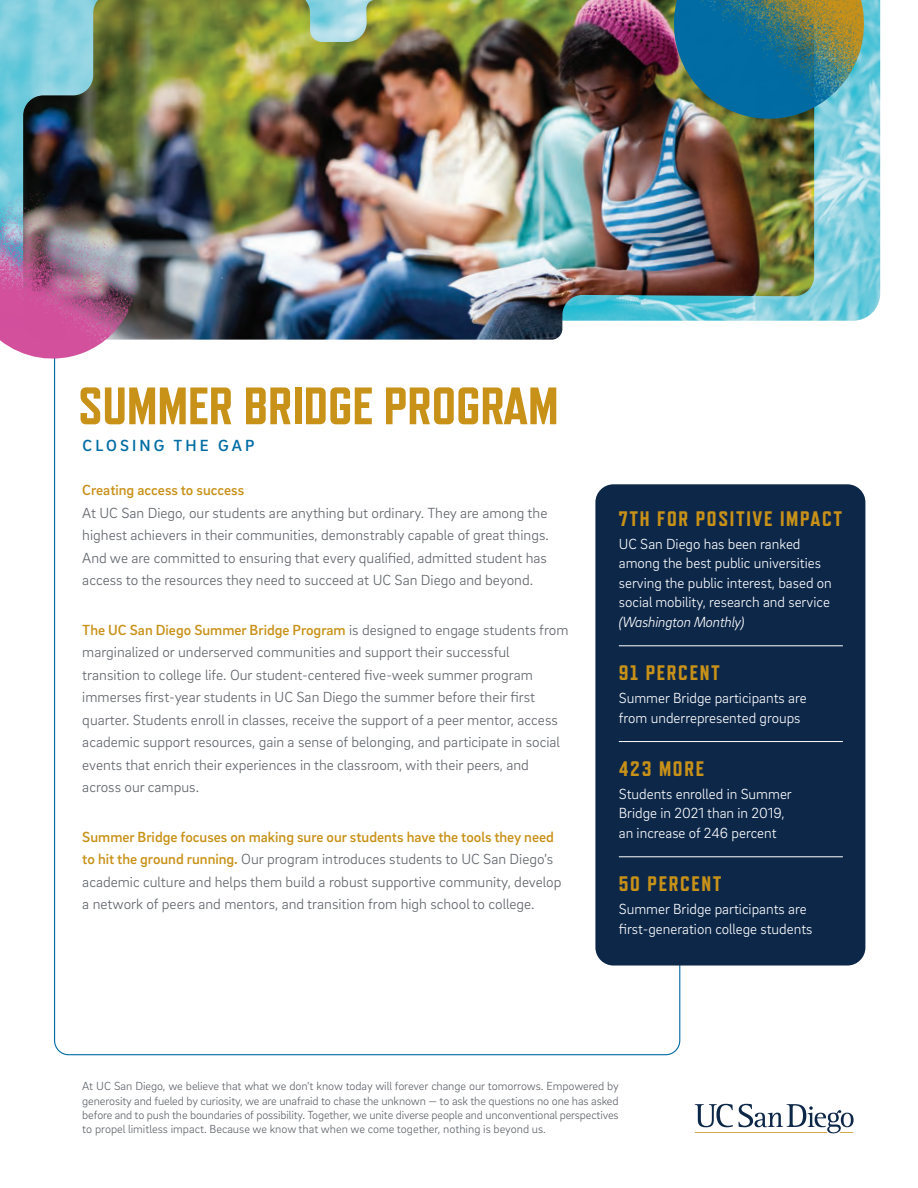
<style>
.page{position:relative;width:918px;height:1188px;background:#fff}
.page>*{position:absolute;margin:0;border:0;box-sizing:border-box;transform-origin:0 0}
.Title__Main{font:800 52.5px "Refrigerator Deluxe";color:#c89118}
.Eyebrow_Header__Refrigerator{font:800 21px "Refrigerator Deluxe";letter-spacing:.08em;color:#c89118}
.Subheader_Under_Title{font:500 16.5px "Brix Sans";letter-spacing:.19em;color:#006ca4}
.Body_Copy__FRONT{font:300 15px/22.5px "Brix Sans";color:#5f6369}
.pride_point_body{font:300 15px/19.5px "Brix Sans";color:#fff}
.gold_body_subtitle{font:500 15px "Brix Sans";color:#c89118}
.t1{font:300 12px/14.4px "Brix Sans";color:#5f6369;text-align:justify}
.s1{font-weight:500;color:#c89118}
.s2{font-style:italic}
</style>
<div class="page">
<img style="left:814px;top:0;width:66px;height:321px">
<img style="left:0;top:0;width:23px;height:190px">
<svg style="left:54px;top:364px;width:627px;height:692px"></svg>
<div style="left:595px;top:484px;width:270px;height:482px;background:#0d2749;border-radius:18px"></div>
<svg style="left:695px;top:1104px;width:159px;height:29px"></svg>
<img style="left:23px;top:0;width:791px;height:340px">
<img style="left:0;top:190px;width:148px;height:174px">
<img style="left:673px;top:0;width:197px;height:125px">
<hr style="left:619px;top:646px;width:224px;height:1px;background:#fff">
<hr style="left:619px;top:741px;width:224px;height:1px;background:#fff">
<hr style="left:619px;top:857px;width:224px;height:1px;background:#fff">
<p class="Title__Main" style="left:78px;top:376px;width:482px">SUMMER BRIDGE PROGRAM</p>
<p class="Subheader_Under_Title" style="left:83px;top:435px;width:173px">CLOSING THE GAP</p>
<p class="gold_body_subtitle" style="left:82px;top:480px;width:163px">Creating access to success</p>
<p class="Body_Copy__FRONT" style="left:82px;top:501px;width:468px">At UC San Diego, our students are anything but ordinary. They are among the highest achievers in their communities, demonstrably capable of great things.<br>And we are committed to ensuring that every qualified, admitted student has access to the resources they need to succeed at UC San Diego and beyond.</p>
<p class="Body_Copy__FRONT" style="left:82px;top:618px;width:488px"><span class="s1">The UC San Diego Summer Bridge Program</span> is designed to engage students from marginalized or underserved communities and support their successful transition to college life. Our student-centered five-week summer program immerses first-year students in UC San Diego the summer before their first quarter. Students enroll in classes, receive the support of a peer mentor, access academic support resources, gain a sense of belonging, and participate in social events that enrich their experiences in the classroom, with their peers, and across our campus.</p>
<p class="Body_Copy__FRONT" style="left:82px;top:825px;width:481px"><span class="s1">Summer Bridge focuses on making sure our students have the tools they need to hit the ground running.</span> Our program introduces students to UC San Diego’s academic culture and helps them build a robust supportive community, develop a network of peers and mentors, and transition from high school to college.</p>
<p class="Eyebrow_Header__Refrigerator" style="left:619px;top:507px;width:225px">7TH FOR POSITIVE IMPACT</p>
<p class="pride_point_body" style="left:619px;top:534px;width:215px">UC San Diego has been ranked among the best public universities serving the public interest, based on social mobility, research and service <span class="s2">(Washington Monthly)</span></p>
<p class="Eyebrow_Header__Refrigerator" style="left:619px;top:661px;width:102px">91 PERCENT</p>
<p class="pride_point_body" style="left:619px;top:688px;width:189px">Summer Bridge participants are from underrepresented groups</p>
<p class="Eyebrow_Header__Refrigerator" style="left:619px;top:757px;width:87px">423 MORE</p>
<p class="pride_point_body" style="left:619px;top:784px;width:175px">Students enrolled in Summer<br>Bridge in 2021 than in 2019, an increase of 246 percent</p>
<p class="Eyebrow_Header__Refrigerator" style="left:619px;top:872px;width:104px">50 PERCENT</p>
<p class="pride_point_body" style="left:619px;top:899px;width:195px">Summer Bridge participants are first-generation college students</p>
<p class="t1" style="left:82px;top:1078px;width:538px">At UC San Diego, we believe that what we don’t know today will forever change our tomorrows. Empowered by generosity and fueled by curiosity, we are unafraid to chase the unknown — to ask the questions no one has asked before and to push the boundaries of possibility. Together, we unite diverse people and unconventional perspectives to propel limitless impact. Because we know that when we come together, nothing is beyond us.</p>
</div>
